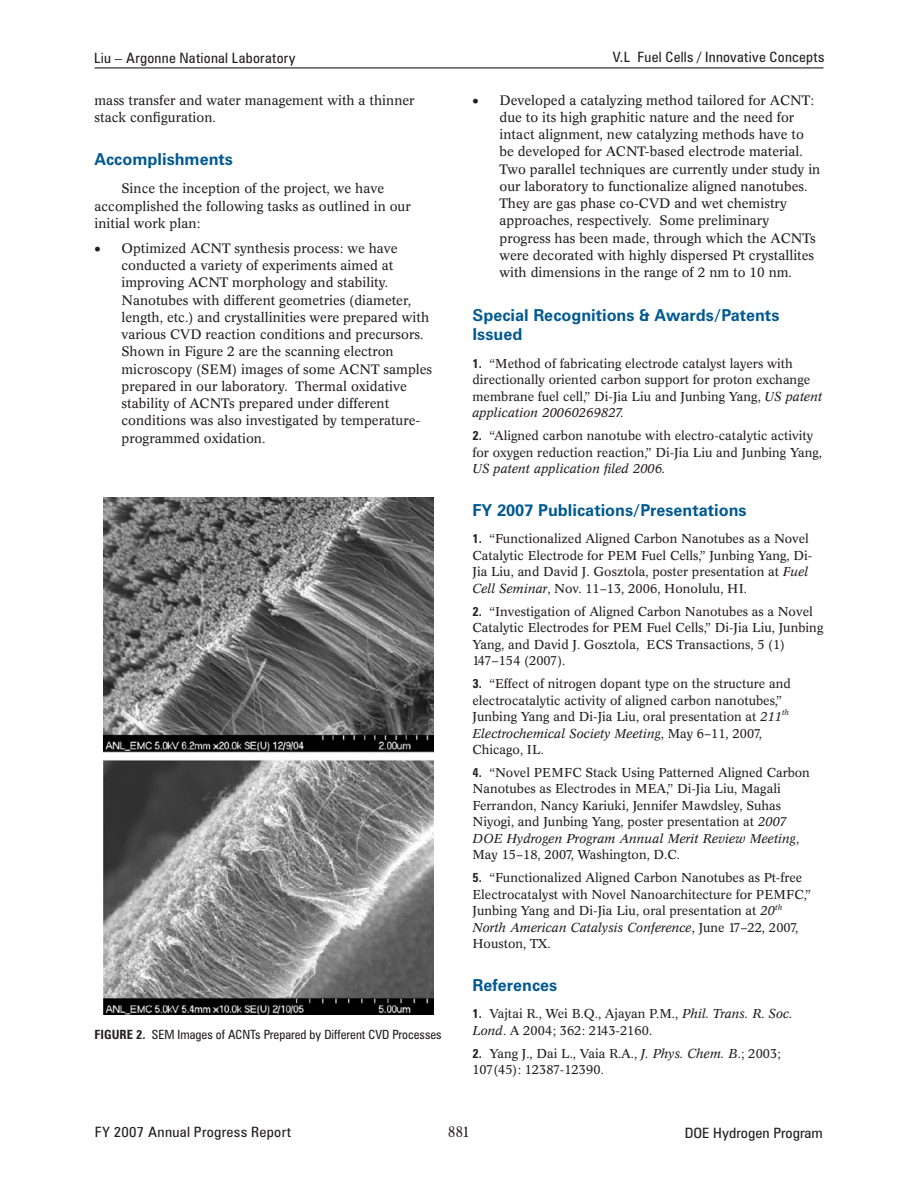
<style>
.page{position:relative;width:918px;height:1188px;background:#fff}
.page>*{position:absolute;margin:0;border:0;box-sizing:border-box;transform-origin:0 0}
._1_RptObjHead{font:700 16.5px/19.8px "Zurich BT";color:#005990}
.t1{font:condensed 15px "Concorde BE";color:#231f20}
._11_Header_R{font:condensed 14.25px "Zurich BT";letter-spacing:.015em;color:#231f20;scale:1.08 1}
._11_Header_R-2{font:condensed 14.25px "Zurich BT";letter-spacing:.015em;color:#231f20;scale:1.05 1}
._11_Header_L{font:condensed 14.25px "Zurich BT";letter-spacing:.02em;color:#231f20;scale:1.05 1}
._1_Bulleted{font:13.5px/17.2px "Concorde BE";color:#231f20}
._1_Bulleted_7{font:13.5px/17.2px "Concorde BE";color:#231f20}
._1_Body_text{font:13.5px/17.2px "Concorde BE";color:#231f20}
.t2{font:13.5px "Symbol";color:#231f20}
._1_Reference{font:12.75px/16.5px "Concorde BE";color:#231f20}
._1_FigureTitle{font:condensed 12.75px "Zurich BT";color:#231f20}
._1_Reference-2{font:italic 12.75px/16.5px "Concorde BE";color:#231f20}
._1_Reference-3{font:italic 7.65px "Concorde BE";color:#231f20}
.s1{font-family:"Zurich BT";font-weight:700;font-stretch:condensed}
.s2{font-style:italic}
.s3{font-weight:700}
.s4{font-style:normal}
</style>
<div class="page">
<hr style="left:94px;top:67px;width:730px;height:1px;background:#231f20">
<img style="left:104px;top:498px;width:329px;height:516px">
<p class="_11_Header_L" style="left:94px;top:49px;width:193px">Liu – Argonne National Laboratory</p>
<p class="_11_Header_R-2" style="left:613px;top:49px;width:203px">V.L Fuel Cells / Innovative Concepts</p>
<p class="_1_Body_text" style="left:94px;top:91px;width:322px">mass transfer and water management with a thinner stack configuration.</p>
<p class="_1_RptObjHead" style="left:94px;top:150px;width:140px">Accomplishments</p>
<p class="_1_Body_text" style="left:94px;top:180px;width:318px;text-indent:27px">Since the inception of the project, we have accomplished the following tasks as outlined in our initial work plan:</p>
<p class="_1_Bulleted" style="left:122px;top:240px;width:312px">Optimized ACNT synthesis process: we have conducted a variety of experiments aimed at improving ACNT morphology and stability.<br>Nanotubes with different geometries (diameter, length, etc.) and crystallinities were prepared with various CVD reaction conditions and precursors.<br>Shown in Figure 2 are the scanning electron microscopy (SEM) images of some ACNT samples prepared in our laboratory. Thermal oxidative stability of ACNTs prepared under different conditions was also investigated by temperature&shy;programmed oxidation.</p>
<p class="_1_Bulleted_7" style="left:500px;top:91px;width:322px">Developed a catalyzing method tailored for ACNT: due to its high graphitic nature and the need for intact alignment, new catalyzing methods have to be developed for ACNT-based electrode material.<br>Two parallel techniques are currently under study in our laboratory to functionalize aligned nanotubes.<br>They are gas phase co-CVD and wet chemistry approaches, respectively. Some preliminary progress has been made, through which the ACNTs were decorated with highly dispersed Pt crystallites with dimensions in the range of 2 nm to 10 nm.</p>
<p class="_1_RptObjHead" style="left:472px;top:305px;width:308px">Special Recognitions &amp; Awards/Patents<br>Issued</p>
<p class="_1_Reference" style="left:472px;top:355px;width:351px"><span class="s1">1.</span> “Method of fabricating electrode catalyst layers with directionally oriented carbon support for proton exchange membrane fuel cell,” Di-Jia Liu and Junbing Yang, <span class="s2">US patent application 20060269827.</span></p>
<p class="_1_Reference" style="left:472px;top:428px;width:351px"><span class="s1">2.</span> “Aligned carbon nanotube with electro-catalytic activity for oxygen reduction reaction,” Di-Jia Liu and Junbing Yang,<br><span class="s2">US patent application filed 2006.</span></p>
<p class="_1_RptObjHead" style="left:472px;top:500px;width:276px">FY 2007 Publications/Presentations</p>
<p class="_1_Reference" style="left:472px;top:531px;width:341px"><span class="s1">1.</span> “Functionalized Aligned Carbon Nanotubes as a Novel Catalytic Electrode for PEM Fuel Cells,” Junbing Yang, Di-Jia Liu, and David J. Gosztola, poster presentation at <span class="s2">Fuel Cell Seminar</span>, Nov. 11–13, 2006, Honolulu, HI.</p>
<p class="_1_Reference" style="left:472px;top:603px;width:352px"><span class="s1">2.</span> “Investigation of Aligned Carbon Nanotubes as a Novel Catalytic Electrodes for PEM Fuel Cells,” Di-Jia Liu, Junbing Yang, and David J. Gosztola, ECS Transactions, 5 (1)<br>147–154 (2007).</p>
<p class="_1_Reference" style="left:472px;top:676px;width:320px"><span class="s1">3.</span> “Effect of nitrogen dopant type on the structure and electrocatalytic activity of aligned carbon nanotubes,”<br>Junbing Yang and Di-Jia Liu, oral presentation at <span class="s2">211</span></p>
<p class="t2" style="left:472px;top:91px;width:8px">•</p>
<p class="t2" style="left:94px;top:239px;width:8px">•</p>
<p class="_1_Reference-3" style="left:782px;top:708px;width:9px">th</p>
<p class="_1_FigureTitle" style="left:94px;top:1027px;width:349px"><span class="s3">FIGURE 2.</span> SEM Images of ACNTs Prepared by Different CVD Processes</p>
<p class="_1_Reference-2" style="left:472px;top:725px;width:291px">Electrochemical Society Meeting<span class="s4">, May 6–11, 2007,<br>Chicago, IL.</span></p>
<p class="_1_Reference" style="left:472px;top:764px;width:339px"><span class="s1">4.</span> “Novel PEMFC Stack Using Patterned Aligned Carbon Nanotubes as Electrodes in MEA,” Di-Jia Liu, Magali Ferrandon, Nancy Kariuki, Jennifer Mawdsley, Suhas Niyogi, and Junbing Yang, poster presentation at <span class="s2">2007<br>DOE Hydrogen Program Annual Merit Review Meeting</span>, May 15–18, 2007, Washington, D.C.</p>
<p class="_1_Reference" style="left:472px;top:870px;width:340px"><span class="s1">5.</span> “Functionalized Aligned Carbon Nanotubes as Pt-free Electrocatalyst with Novel Nanoarchitecture for PEMFC,” Junbing Yang and Di-Jia Liu, oral presentation at <span class="s2">20</span><sup>th </sup><span class="s2">North American Catalysis Conference</span>, June 17–22, 2007, Houston, TX.</p>
<p class="_1_RptObjHead" style="left:472px;top:975px;width:86px">References</p>
<p class="_1_Reference" style="left:472px;top:1006px;width:322px"><span class="s1">1.</span> Vajtai R., Wei B.Q., Ajayan P.M., <span class="s2">Phil. Trans. R. Soc.<br>Lond</span>. A 2004; 362: 2143-2160.</p>
<p class="_1_Reference" style="left:472px;top:1045px;width:310px"><span class="s1">2.</span> Yang J., Dai L., Vaia R.A., <span class="s2">J. Phys. Chem. B</span>.; 2003;<br>107(45): 12387-12390.</p>
<p class="_11_Header_R" style="left:95px;top:1124px;width:184px">FY 2007 Annual Progress Report</p>
<p class="t1" style="left:448px;top:1123px;width:23px">881</p>
<p class="_11_Header_R" style="left:685px;top:1124px;width:129px">DOE Hydrogen Program</p>
</div>
